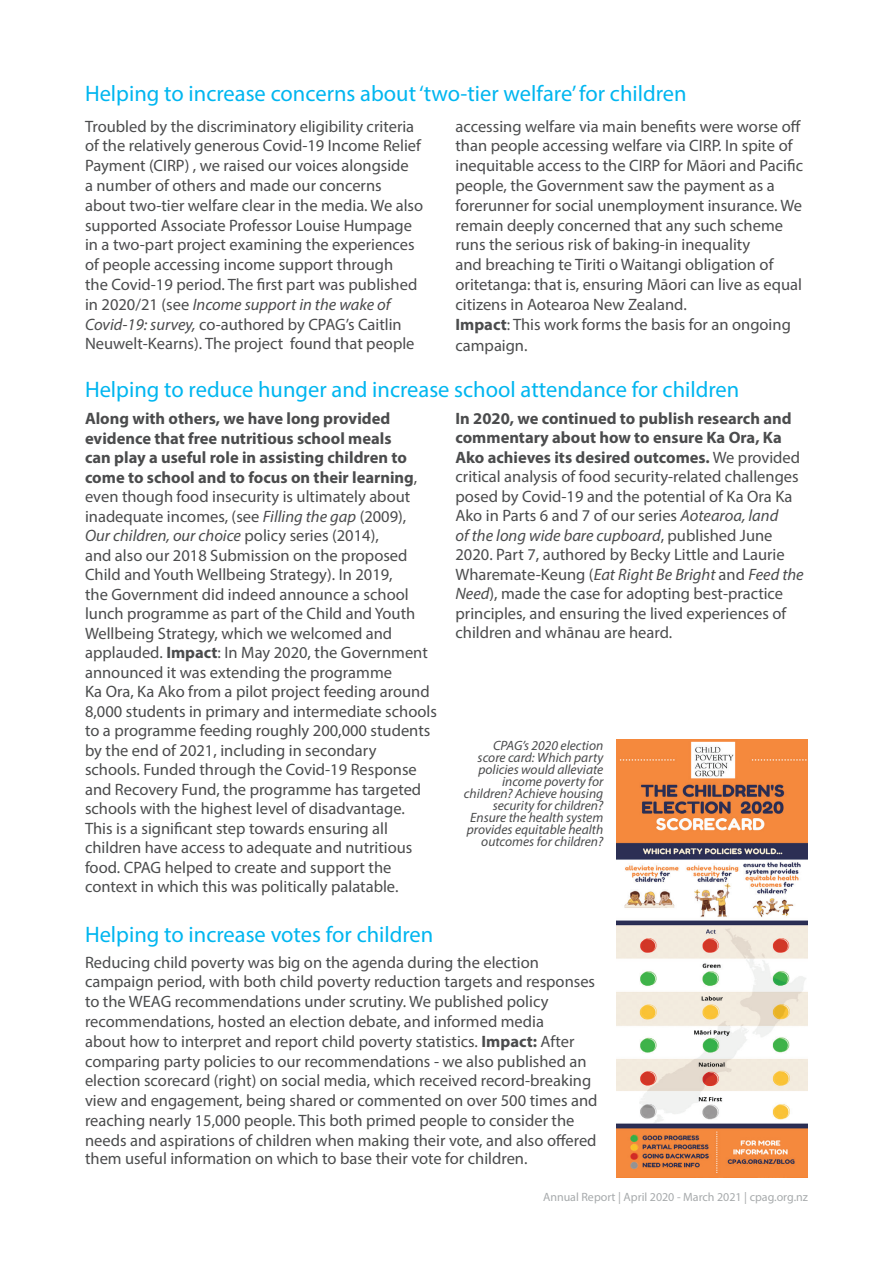
<style>
.page{position:relative;width:893px;height:1263px;background:#fff}
.page>*{position:absolute;margin:0;border:0;box-sizing:border-box;transform-origin:0 0}
.t1{font:22.5px "Myriad Pro";color:#00b6f0}
.t2{font:16.5px/19.5px "Myriad Pro";color:#4b4c4d}
.t3{font:italic 13.5px/12px "Myriad Pro";color:#4b4c4d;text-align:right}
.t4{font:12px "Myriad Pro";color:#a7aaac}
.s1{font-style:italic}
.s2{font-weight:700}
</style>
<div class="page">
<img style="left:617px;top:740px;width:191px;height:437px">
<h1 class="t1" style="left:85px;top:80px;width:603px">Helping to increase concerns about ‘two-tier welfare’ for children</h1>
<p class="t2" style="left:85px;top:116px;width:340px">Troubled by the discriminatory eligibility criteria of the relatively generous Covid-19 Income Relief Payment (CIRP) , we raised our voices alongside<br>a number of others and made our concerns about two-tier welfare clear in the media. We also supported Associate Professor Louise Humpage in a two-part project examining the experiences of people accessing income support through<br>the Covid-19 period. The first part was published in 2020/21 (see <span class="s1">Income support in the wake of Covid-19: survey,</span> co-authored by CPAG’s Caitlin Neuwelt-Kearns). The project found that people</p>
<p class="t2" style="left:455px;top:116px;width:349px">accessing welfare via main benefits were worse off than people accessing welfare via CIRP. In spite of inequitable access to the CIRP for Māori and Pacific people, the Government saw the payment as a forerunner for social unemployment insurance. We remain deeply concerned that any such scheme runs the serious risk of baking-in inequality<br>and breaching te Tiriti o Waitangi obligation of oritetanga: that is, ensuring Māori can live as equal citizens in Aotearoa New Zealand.<br><span class="s2">Impact</span>: This work forms the basis for an ongoing</p>
<p class="t2" style="left:455px;top:336px;width:74px">campaign.</p>
<h1 class="t1" style="left:85px;top:376px;width:656px">Helping to reduce hunger and increase school attendance for children</h1>
<p class="t2" style="left:85px;top:408px;width:353px"><span class="s2">Along with others, we have long provided evidence that free nutritious school meals<br>can play a useful role in assisting children to come to school and to focus on their learning</span>, even though food insecurity is ultimately about inadequate incomes, (see <span class="s1">Filling the gap</span> (2009),<br><span class="s1">Our children, our choice</span> policy series (2014),<br>and also our 2018 Submission on the proposed Child and Youth Wellbeing Strategy). In 2019,<br>the Government did indeed announce a school lunch programme as part of the Child and Youth Wellbeing Strategy, which we welcomed and applauded. <span class="s2">Impact</span>: In May 2020, the Government announced it was extending the programme<br>Ka Ora, Ka Ako from a pilot project feeding around 8,000 students in primary and intermediate schools to a programme feeding roughly 200,000 students by the end of 2021, including in secondary<br>schools. Funded through the Covid-19 Response and Recovery Fund, the programme has targeted schools with the highest level of disadvantage.<br>This is a significant step towards ensuring all children have access to adequate and nutritious food. CPAG helped to create and support the context in which this was politically palatable.</p>
<p class="t2" style="left:455px;top:408px;width:350px"><span class="s2">In 2020, we continued to publish research and commentary about how to ensure Ka Ora, Ka Ako achieves its desired outcomes.</span> We provided critical analysis of food security-related challenges posed by Covid-19 and the potential of Ka Ora Ka Ako in Parts 6 and 7 of our series <span class="s1">Aotearoa, land<br>of the long wide bare cupboard</span>, published June 2020. Part 7, authored by Becky Little and Laurie Wharemate-Keung (<span class="s1">Eat Right Be Bright</span> and <span class="s1">Feed the Need</span>), made the case for adopting best-practice principles, and ensuring the lived experiences of children and whānau are heard.</p>
<p class="t3" style="left:464px;top:739px;width:141px">CPAG’s 2020 election score card: Which party policies would alleviate income poverty for children? Achieve housing security for children?<br>Ensure the health system provides equitable health outcomes for children?</p>
<h1 class="t1" style="left:85px;top:921px;width:350px">Helping to increase votes for children</h1>
<p class="t2" style="left:85px;top:952px;width:514px">Reducing child poverty was big on the agenda during the election campaign period, with both child poverty reduction targets and responses to the WEAG recommendations under scrutiny. We published policy recommendations, hosted an election debate, and informed media<br>about how to interpret and report child poverty statistics. <span class="s2">Impact:</span> After comparing party policies to our recommendations - we also published an election scorecard (right) on social media, which received record-breaking view and engagement, being shared or commented on over 500 times and reaching nearly 15,000 people. This both primed people to consider the needs and aspirations of children when making their vote, and also offered</p>
<p class="t2" style="left:85px;top:1148px;width:444px">them useful information on which to base their vote for children.</p>
<p class="t4" style="left:543px;top:1189px;width:266px">Annual Report | April 2020 - March 2021 | cpag.org.nz</p>
</div>
